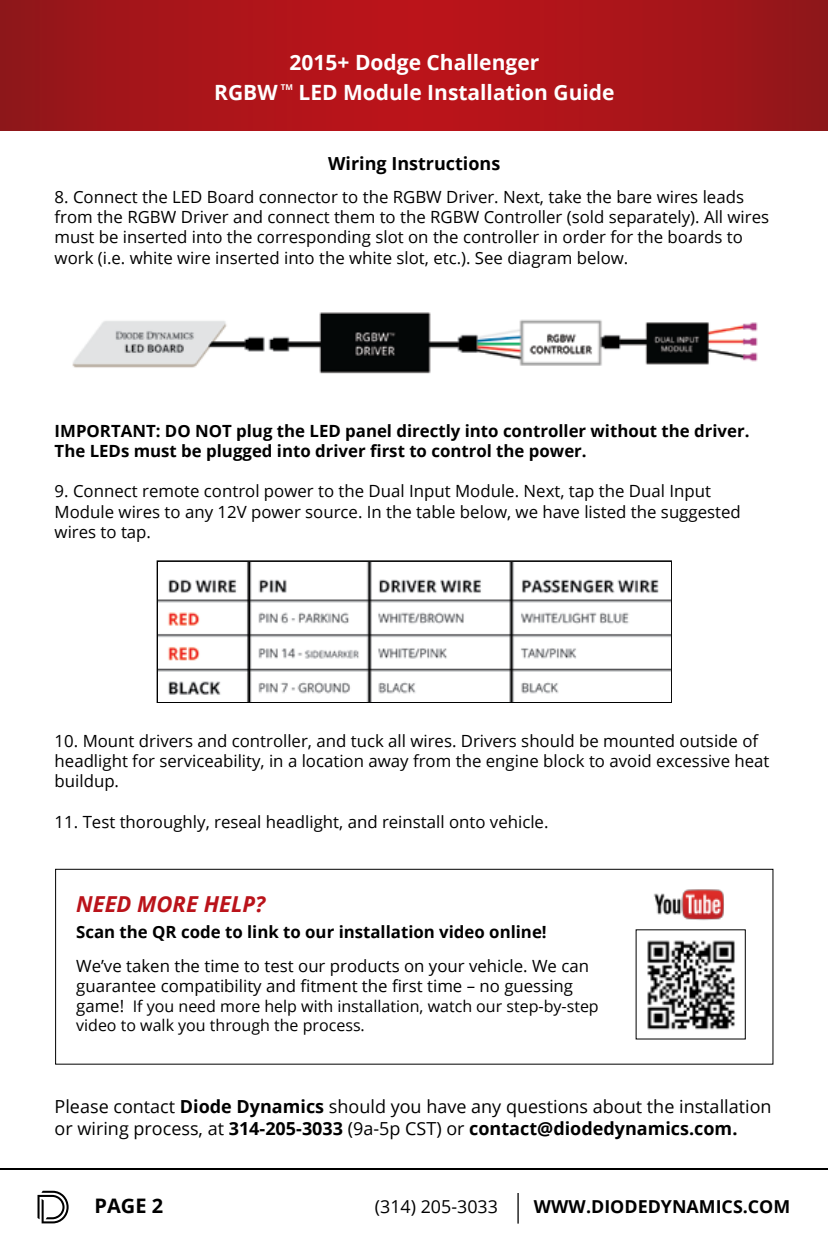
<style>
.page{position:relative;width:828px;height:1260px;background:#fff}
.page>*{position:absolute;margin:0;border:0;box-sizing:border-box;transform-origin:0 0}
.t1{font:italic 700 22px "Open Sans";color:#ba131a}
.t2{font:700 21px "Open Sans";color:#fff}
.t3{font:700 20px "Open Sans";color:#000}
.t4{font:18px/21.6px "Open Sans";color:#000}
.t5{font:700 18px "Open Sans";color:#000}
.t6{font:700 17.8px "Open Sans";color:#000}
.t7{font:17.8px "Open Sans";color:#000}
.t8{font:16.8px/20.2px "Open Sans";color:#000}
.t9{font:700 16.8px/20.2px "Open Sans";color:#000}
.t10{font:16px/19.2px "Open Sans";color:#000}
.t11{font:700 8px "Open Sans";color:#fff}
.s1{font-size:16.8px}
.s2{font-weight:700}
</style>
<div class="page">
<hr style="left:0;top:1168px;width:828px;height:2px;background:#000">
<hr style="left:517px;top:1193px;width:2px;height:31px;background:#000">
<svg style="left:38px;top:1191px;width:31px;height:32px"></svg>
<img style="left:0;top:0;width:828px;height:131px">
<img style="left:654px;top:889px;width:70px;height:32px">
<div style="left:55px;top:869px;width:718px;height:196px;border:1px solid #000"></div>
<img style="left:647px;top:940px;width:88px;height:90px">
<div style="left:157px;top:560px;width:515px;height:143px;border:2px solid #000"></div>
<img style="left:72px;top:312px;width:686px;height:62px">
<img style="left:158px;top:562px;width:513px;height:139px">
<p class="t2" style="left:290px;top:48px;width:251px">2015+ Dodge Challenger</p>
<p class="t2" style="left:214px;top:78px;width:65px">RGBW</p>
<p class="t11" style="left:281px;top:82px;width:12px">TM</p>
<p class="t2" style="left:298px;top:78px;width:318px">LED Module I nstallation Guide</p>
<p class="t5" style="left:328px;top:151px;width:174px">Wiring I nstructions</p>
<p class="t8" style="left:55px;top:187px;width:716px">8. Connect the LED Board connector to the RGBW Driver. Next, take the bare wires leads from the RGBW Driver and connect them to the RGBW Controller (sold separately). All wires must be inserted into the corresponding slot on the controller in order for the boards to work (i.e. white wire inserted into the white slot, etc.). See diagram below.</p>
<p class="t9" style="left:55px;top:420px;width:696px">IM PORTANT: DO NOT plug the LED panel directly into controller without the driver.<br>The LEDs must be plugged into driver first to control the power.</p>
<p class="t8" style="left:55px;top:481px;width:688px">9. Connect remote control power to the Dual Input Module. Next, tap the Dual Input<br>Module wires to any 12V power source. In the table below, we have listed the suggested wires to tap.</p>
<p class="t8" style="left:55px;top:730px;width:716px">10. Mount drivers and controller, and tuck all wires. Drivers should be mounted outside of headlight for serviceability, in a location away from the engine block to avoid excessive heat buildup.</p>
<p class="t8" style="left:55px;top:811px;width:495px">11. Test thoroughly, reseal headlight, and reinstall onto vehicle.</p>
<h1 class="t1" style="left:76px;top:889px;width:15px">NEED</h1>
<h1 class="t1" style="left:137px;top:889px;width:34px">MORE</h1>
<h1 class="t1" style="left:204px;top:889px;width:63px">HELP?</h1>
<p class="t9" style="left:76px;top:922px;width:472px">Scan the QR code to link to our installation video online!</p>
<p class="t8" style="left:76px;top:955px;width:514px">We’ve taken the time to test our products on your vehicle. We can guarantee compatibility and fitment the first time – no guessing</p>
<p class="t10" style="left:76px;top:996px;width:524px"><span class="s1">game!</span> If you need more help with installation, watch our step-by-step video to walk you through the process.</p>
<p class="t4" style="left:55px;top:1096px;width:719px">Please contact <span class="s2">Diode Dynamics</span> should you have any questions about the installation or wiring process, at <span class="s2">314-205-3033</span> (9a-5p CST) or <span class="s2">contact@diodedynamics.com.</span></p>
<p class="t3" style="left:95px;top:1191px;width:70px">PAGE 2</p>
<p class="t7" style="left:375px;top:1194px;width:125px">(314) 205-3033</p>
<p class="t6" style="left:534px;top:1194px;width:258px">www.diodedynamics.com</p>
</div>
